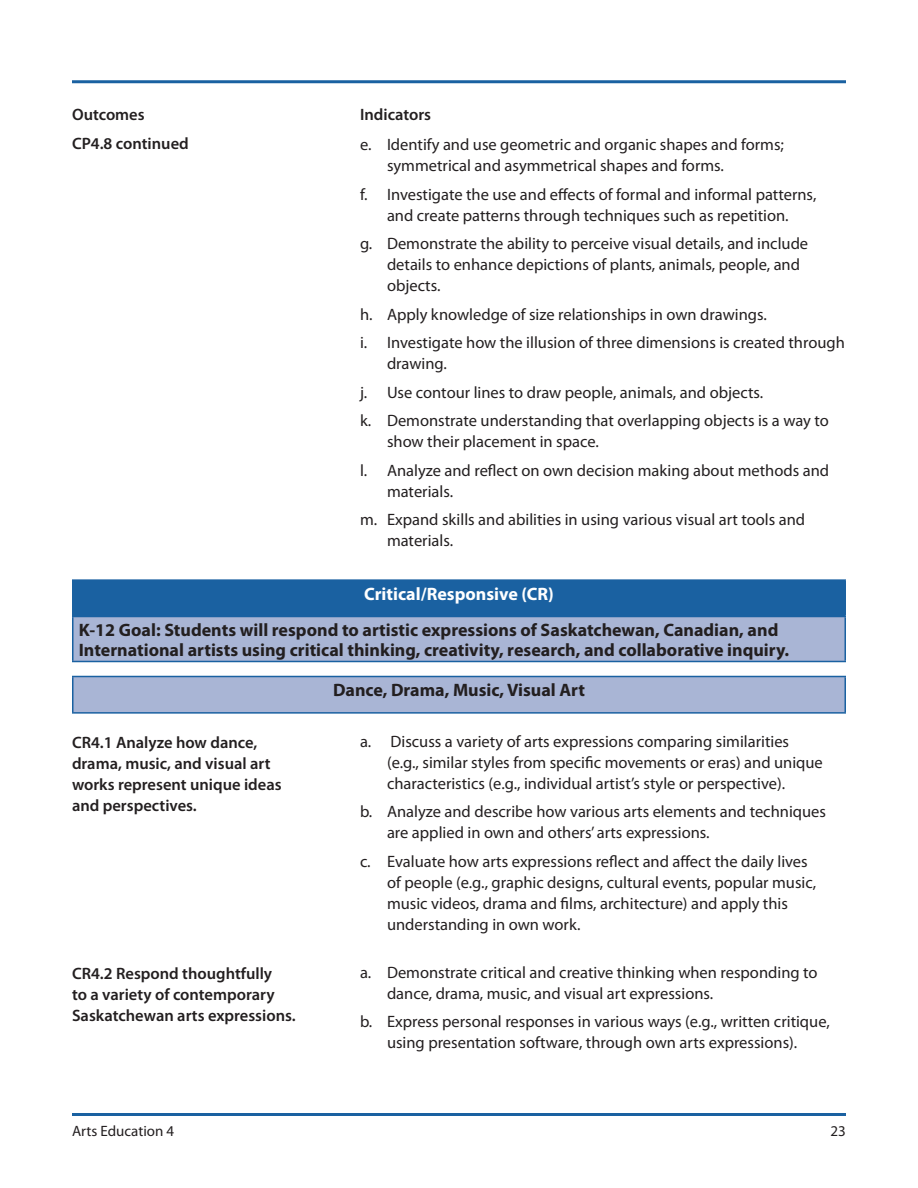
<style>
.page{position:relative;width:918px;height:1188px;background:#fff}
.page>*{position:absolute;margin:0;border:0;box-sizing:border-box;transform-origin:0 0}
.Goal_SubHeading__H3{font:700 18px/19.5px "Myriad Pro";color:#231f20}
.Goal_Heading__H3{font:700 18px "Myriad Pro";color:#fff}
.Indicators_List_-_Le{font:16.5px/21px "Myriad Pro";color:#231f20}
.Indicators_Heading{font:600 16.5px/21px "Myriad Pro";color:#231f20}
.t1{font:15px "Myriad Pro";color:#231f20}
</style>
<div class="page">
<hr style="left:72px;top:1113px;width:774px;height:3px;background:#1a61a1">
<hr style="left:72px;top:80px;width:774px;height:3px;background:#1a61a1">
<div style="left:73px;top:580px;width:772px;height:36px;background:#1a61a1"></div>
<div style="left:73px;top:616px;width:772px;height:46px;background:#a9b5d5"></div>
<hr style="left:72px;top:581px;width:2px;height:35px;background:#1a61a1">
<hr style="left:844px;top:581px;width:2px;height:35px;background:#1a61a1">
<hr style="left:72px;top:579px;width:774px;height:2px;background:#1a61a1">
<hr style="left:72px;top:617px;width:2px;height:44px;background:#1a61a1">
<hr style="left:844px;top:617px;width:2px;height:44px;background:#1a61a1">
<hr style="left:72px;top:616px;width:774px;height:1px;background:#1a61a1">
<hr style="left:72px;top:661px;width:774px;height:1px;background:#1a61a1">
<div style="left:73px;top:676px;width:772px;height:37px;background:#a9b5d5"></div>
<hr style="left:72px;top:677px;width:2px;height:35px;background:#1a61a1">
<hr style="left:844px;top:677px;width:2px;height:35px;background:#1a61a1">
<hr style="left:72px;top:676px;width:774px;height:1px;background:#1a61a1">
<hr style="left:72px;top:712px;width:774px;height:2px;background:#1a61a1">
<p class="Indicators_Heading" style="left:72px;top:100px;width:118px;line-height:28.5px">Outcomes<br>CP4.8 continued</p>
<p class="Indicators_Heading" style="left:360px;top:104px;width:73px">Indicators</p>
<p class="Indicators_List_-_Le" style="left:387px;top:134px;width:398px;text-indent:-27px">e. Identify and use geometric and organic shapes and forms; symmetrical and asymmetrical shapes and forms.</p>
<p class="Indicators_List_-_Le" style="left:360px;top:184px;width:458px;text-align:center">f. Investigate the use and effects of formal and informal patterns, and create patterns through techniques such as repetition.</p>
<p class="Indicators_List_-_Le" style="left:387px;top:233px;width:423px;text-indent:-27px">g. Demonstrate the ability to perceive visual details, and include details to enhance depictions of plants, animals, people, and objects.</p>
<p class="Indicators_List_-_Le" style="left:360px;top:304px;width:408px">h. Apply knowledge of size relationships in own drawings.</p>
<p class="Indicators_List_-_Le" style="left:387px;top:332px;width:459px;text-indent:-27px">i. Investigate how the illusion of three dimensions is created through drawing.</p>
<p class="Indicators_List_-_Le" style="left:360px;top:382px;width:405px">j. Use contour lines to draw people, animals, and objects.</p>
<p class="Indicators_List_-_Le" style="left:387px;top:410px;width:444px;text-indent:-27px">k. Demonstrate understanding that overlapping objects is a way to show their placement in space.</p>
<p class="Indicators_List_-_Le" style="left:387px;top:460px;width:444px;text-indent:-27px">l. Analyze and reflect on own decision making about methods and materials.</p>
<p class="Indicators_List_-_Le" style="left:387px;top:509px;width:420px;text-indent:-27px">m. Expand skills and abilities in using various visual art tools and materials.</p>
<p class="Goal_Heading__H3" style="left:364px;top:582px;width:191px">Critical/Responsive (CR)</p>
<p class="Goal_SubHeading__H3" style="left:79px;top:620px;width:712px">K-12 Goal: Students will respond to artistic expressions of Saskatchewan, Canadian, and<br>International artists using critical thinking, creativity, research, and collaborative inquiry.</p>
<p class="Goal_SubHeading__H3" style="left:333px;top:680px;width:253px">Dance, Drama, Music, Visual Art</p>
<p class="Indicators_List_-_Le" style="left:387px;top:730px;width:437px;text-indent:-27px">a. Discuss a variety of arts expressions comparing similarities (e.g., similar styles from specific movements or eras) and unique characteristics (e.g., individual artist’s style or perspective).</p>
<p class="Indicators_List_-_Le" style="left:387px;top:801px;width:441px;text-indent:-27px">b. Analyze and describe how various arts elements and techniques are applied in own and others’ arts expressions.</p>
<p class="Indicators_List_-_Le" style="left:387px;top:850px;width:431px;text-indent:-27px">c. Evaluate how arts expressions reflect and affect the daily lives of people (e.g., graphic designs, cultural events, popular music, music videos, drama and films, architecture) and apply this understanding in own work.</p>
<p class="Indicators_List_-_Le" style="left:387px;top:961px;width:432px;text-indent:-27px">a. Demonstrate critical and creative thinking when responding to dance, drama, music, and visual art expressions.</p>
<p class="Indicators_List_-_Le" style="left:360px;top:1011px;width:471px;text-align:center">b. Express personal responses in various ways (e.g., written critique, using presentation software, through own arts expressions).</p>
<p class="Indicators_Heading" style="left:72px;top:732px;width:211px">CR4.1 Analyze how dance, drama, music, and visual art works represent unique ideas and perspectives.</p>
<p class="Indicators_Heading" style="left:72px;top:963px;width:225px">CR4.2 Respond thoughtfully<br>to a variety of contemporary<br>Saskatchewan arts expressions.</p>
<p class="t1" style="left:72px;top:1122px;width:104px">Arts Education 4</p>
<p class="t1" style="left:831px;top:1122px;width:17px">23</p>
</div>
